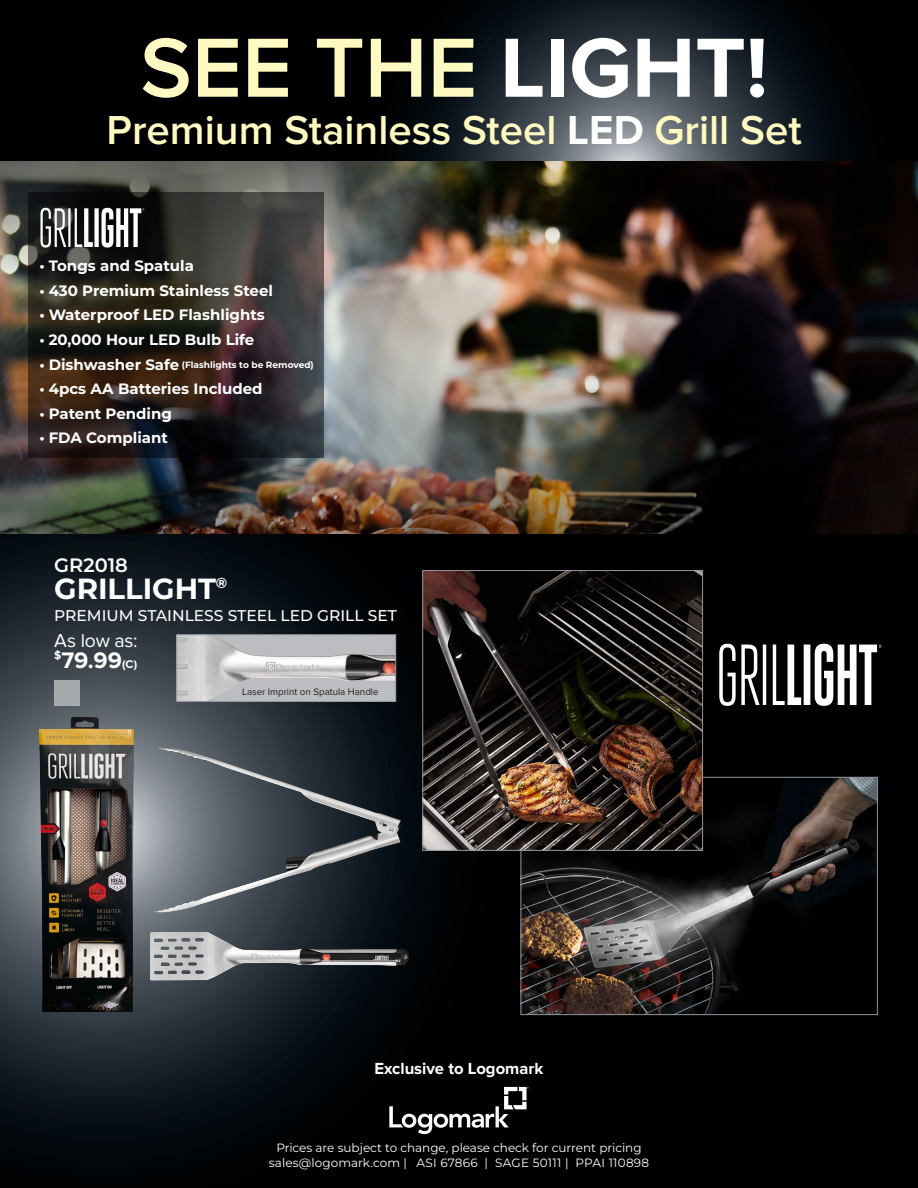
<style>
.page{position:relative;width:918px;height:1188px;background:#000002}
.page>*{position:absolute;margin:0;border:0;box-sizing:border-box;transform-origin:0 0}
.t1{font:600 86.85px "Proxima Nova";color:#fffac1}
.t2{font:600 41.85px "Proxima Nova";color:#fffac1}
.t3{font:700 29.1px "Montserrat";color:#fff}
.t4{font:700 23.25px "Proxima Nova";color:#fff}
.t5{font:19.35px "Proxima Nova";letter-spacing:-.01em;color:#fff}
.t6{font:600 19.35px "Montserrat";color:#fff}
.t7{font:700 16.65px "Proxima Nova";color:#fff}
.t8{font:500 15.45px "Montserrat";color:#fff}
.t9{font:700 15px "Montserrat";color:#fff}
.t10{font:12px/15px "Montserrat";color:#fff;text-align:center}
.t11{font:9.75px "Proxima Nova";color:#231f20}
.t12{font:700 9px "Montserrat";color:#fff}
.s1{font-weight:700;color:#fff}
.s2{font-size:15px}
.s3{font-size:11.7px}
</style>
<div class="page">
<svg style="left:347px;top:0;width:553px;height:162px"></svg>
<svg style="left:0;top:534px;width:521px;height:616px"></svg>
<img style="left:523px;top:779px;width:353px;height:234px">
<div style="left:521px;top:777px;width:357px;height:238px;border:1px solid #939598"></div>
<div style="left:54px;top:680px;width:26px;height:26px;background:#a7aaac"></div>
<img style="left:150px;top:748px;width:259px;height:233px">
<img style="left:39px;top:717px;width:95px;height:295px">
<img style="left:0;top:162px;width:918px;height:372px">
<svg style="left:389px;top:1087px;width:140px;height:47px"></svg>
<img style="left:424px;top:572px;width:277px;height:277px">
<div style="left:422px;top:570px;width:281px;height:281px;border:1px solid #939598"></div>
<svg style="left:719px;top:644px;width:163px;height:62px"></svg>
<svg style="left:29px;top:192px;width:295px;height:266px"></svg>
<svg style="left:40px;top:208px;width:104px;height:40px"></svg>
<img style="left:178px;top:636px;width:216px;height:64px">
<div style="left:176px;top:634px;width:220px;height:68px;border:1px solid #939598"></div>
<p class="t1" style="left:140px;top:18px;width:629px">SEE THE <span class="s1">LIGHT!</span></p>
<p class="t2" style="left:107px;top:106px;width:697px">Premium Stainless Steel <span class="s1">LED</span> Grill Set</p>
<p class="t9" style="left:39px;top:256px;width:156px">• Tongs and Spatula</p>
<p class="t9" style="left:39px;top:280px;width:235px">• 430 Premium Stainless Steel</p>
<p class="t9" style="left:39px;top:305px;width:227px">• Waterproof LED Flashlights</p>
<p class="t9" style="left:39px;top:330px;width:217px">• 20,000 Hour LED Bulb Life</p>
<p class="t12" style="left:39px;top:359px;width:276px"><span class="s2">• Dishwasher Safe</span> (Flashlights to be Removed)</p>
<p class="t9" style="left:39px;top:379px;width:225px">• 4pcs AA Batteries Included</p>
<p class="t9" style="left:39px;top:403px;width:134px">• Patent Pending</p>
<p class="t9" style="left:39px;top:428px;width:130px">• FDA Compliant</p>
<p class="t6" style="left:54px;top:552px;width:75px">GR2018</p>
<p class="t3" style="left:54px;top:569px;width:175px">GRILLIGHT<sup>®</sup></p>
<p class="t8" style="left:54px;top:605px;width:344px">PREMIUM STAINLESS STEEL LED GRILL SET</p>
<p class="t5" style="left:54px;top:629px;width:85px">As low as:</p>
<p class="t4" style="left:54px;top:647px;width:84px"><sup>$</sup>79.99<span class="s3">(C)</span></p>
<p class="t11" style="left:242px;top:686px;width:138px">Laser Imprint on Spatula Handle</p>
<p class="t7" style="left:375px;top:1059px;width:170px">Exclusive to Logomark</p>
<p class="t10" style="left:269px;top:1139px;width:382px">Prices are subject to change, please check for current pricing sales@logomark.com | ASI 67866 | SAGE 50111 | PPAI 110898</p>
</div>
